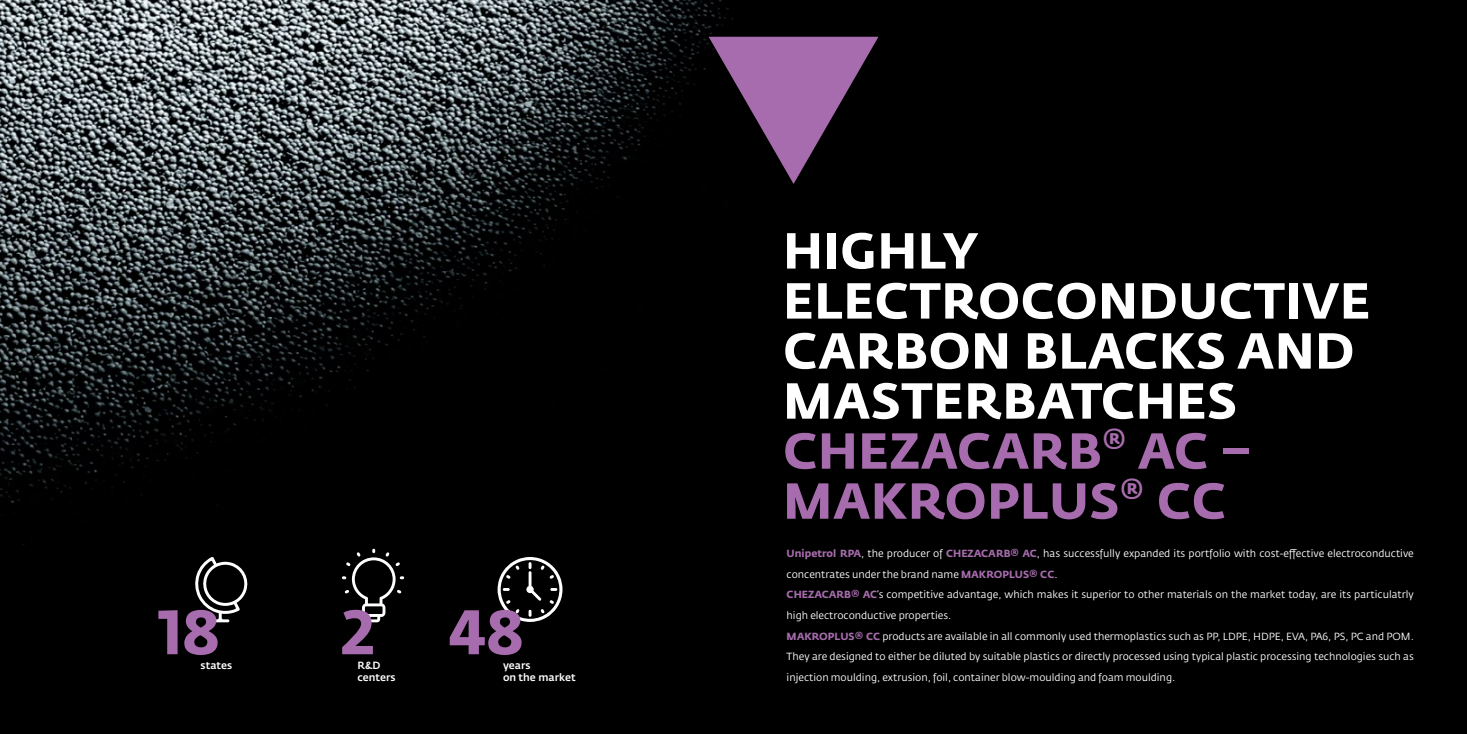
<style>
.page{position:relative;width:1467px;height:734px;background:#fff}
.page>*{position:absolute;margin:0;border:0;box-sizing:border-box;transform-origin:0 0}
.t1{font:700 62.12px "Fedra Sans Std";color:#a76cad}
.t2{font:700 50px/50px "Fedra Sans Std";letter-spacing:.01em;color:#fff}
.t3{font:500 10.38px/12.4px "Fedra Sans Std";color:#fff}
.t4{font:10.25px/20.8px "Fedra Sans Std";color:#fff}
.s1{color:#a76cad}
.s2{font-weight:700;color:#a76cad}
</style>
<div class="page">
<div style="left:0;top:0;width:1467px;height:733px;background:#000"></div>
<img style="left:0;top:0;width:733px;height:623px">
<svg style="left:709px;top:37px;width:169px;height:147px"></svg>
<svg style="left:194px;top:556px;width:56px;height:66px"></svg>
<svg style="left:342px;top:548px;width:62px;height:74px"></svg>
<svg style="left:498px;top:557px;width:64px;height:64px"></svg>
<h1 class="t1" style="left:157px;top:593px;width:64px">18</h1>
<h1 class="t1" style="left:341px;top:593px;width:184px">2 48</h1>
<p class="t3" style="left:201px;top:658px;width:33px">states</p>
<p class="t3" style="left:357px;top:658px;width:40px">R&amp;D centers</p>
<p class="t3" style="left:503px;top:658px;width:74px">years<br>on the market</p>
<h2 class="t2" style="left:783px;top:226px;width:589px">HIGHLY<br>ELECTROCONDUCTIVE<br>CARBON BLACKS AND<br>MASTERBATCHES<br><span class="s1">CHEZACARB</span><sup>®</sup> <span class="s1">AC –<br>MAKROPLUS</span><sup>®</sup> <span class="s1">CC</span></h2>
<p class="t4" style="left:787px;top:543px;width:629px"><span class="s2">Unipetrol RPA</span>, the producer of <span class="s2">CHEZACARB® AC</span>, has successfully expanded its portfolio with cost-effective electroconductive concentrates under the brand name <span class="s2">MAKROPLUS® CC</span>.<br><span class="s2">CHEZACARB® AC</span>’s competitive advantage, which makes it superior to other materials on the market today, are its particulatrly high electroconductive properties.<br><span class="s2">MAKROPLUS® CC</span> products are available in all commonly used thermoplastics such as PP, LDPE, HDPE, EVA, PA6, PS, PC and POM.<br>They are designed to either be diluted by suitable plastics or directly processed using typical plastic processing technologies such as injection moulding, extrusion, foil, container blow-moulding and foam moulding.</p>
</div>
